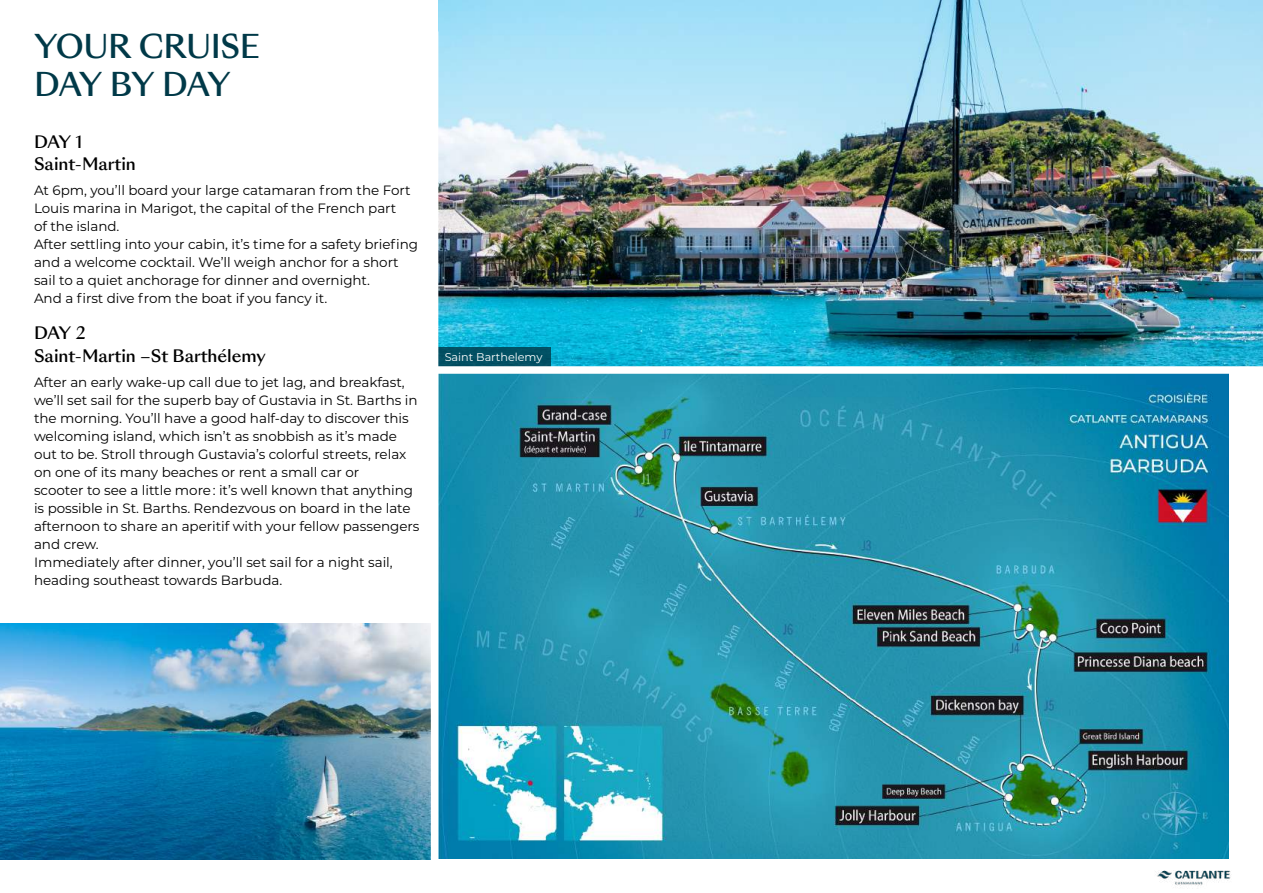
<style>
.page{position:relative;width:1263px;height:893px;background:#fff}
.page>*{position:absolute;margin:0;border:0;box-sizing:border-box;transform-origin:0 0}
.t1{font:500 31.5px/37.8px "Sang Bleu Sunrise";letter-spacing:-.02em;color:#003948}
.t2{font:500 16.5px/22.2px "Sang Bleu Sunrise";letter-spacing:-.005em;color:#000}
.t3{font:13.5px/18px "Montserrat";letter-spacing:-.005em;color:#000}
.t4{font:11.25px "Montserrat";letter-spacing:-.005em;color:#fff}
</style>
<div class="page">
<img style="left:1155px;top:870px;width:76px;height:16px">
<img style="left:438px;top:374px;width:791px;height:485px">
<img style="left:438px;top:0;width:825px;height:366px">
<img style="left:0;top:624px;width:431px;height:235px">
<div style="left:438px;top:347px;width:113px;height:19px;background:#025064"></div>
<h1 class="t1" style="left:34px;top:29px;width:228px">YOUR CRUISE<br>DAY BY DAY</h1>
<p class="t2" style="left:34px;top:131px;width:103px">DAY 1<br>Saint-Martin</p>
<p class="t3" style="left:34px;top:181px;width:386px">At 6pm, you’ll board your large catamaran from the Fort Louis marina in Marigot, the capital of the French part<br>of the island.<br>After settling into your cabin, it’s time for a safety briefing and a welcome cocktail. We’ll weigh anchor for a short sail to a quiet anchorage for dinner and overnight.<br>And a first dive from the boat if you fancy it.</p>
<p class="t2" style="left:34px;top:323px;width:233px">DAY 2<br>Saint-Martin –St Barthélemy</p>
<p class="t3" style="left:34px;top:373px;width:387px">After an early wake-up call due to jet lag, and breakfast, we’ll set sail for the superb bay of Gustavia in St. Barths in the morning. You’ll have a good half-day to discover this welcoming island, which isn’t as snobbish as it’s made out to be. Stroll through Gustavia’s colorful streets, relax on one of its many beaches or rent a small car or<br>scooter to see a little more : it’s well known that anything is possible in St. Barths. Rendezvous on board in the late afternoon to share an aperitif with your fellow passengers and crew.<br>Immediately after dinner, you’ll set sail for a night sail, heading southeast towards Barbuda.</p>
<p class="t4" style="left:445px;top:349px;width:99px">Saint Barthelemy</p>
</div>
